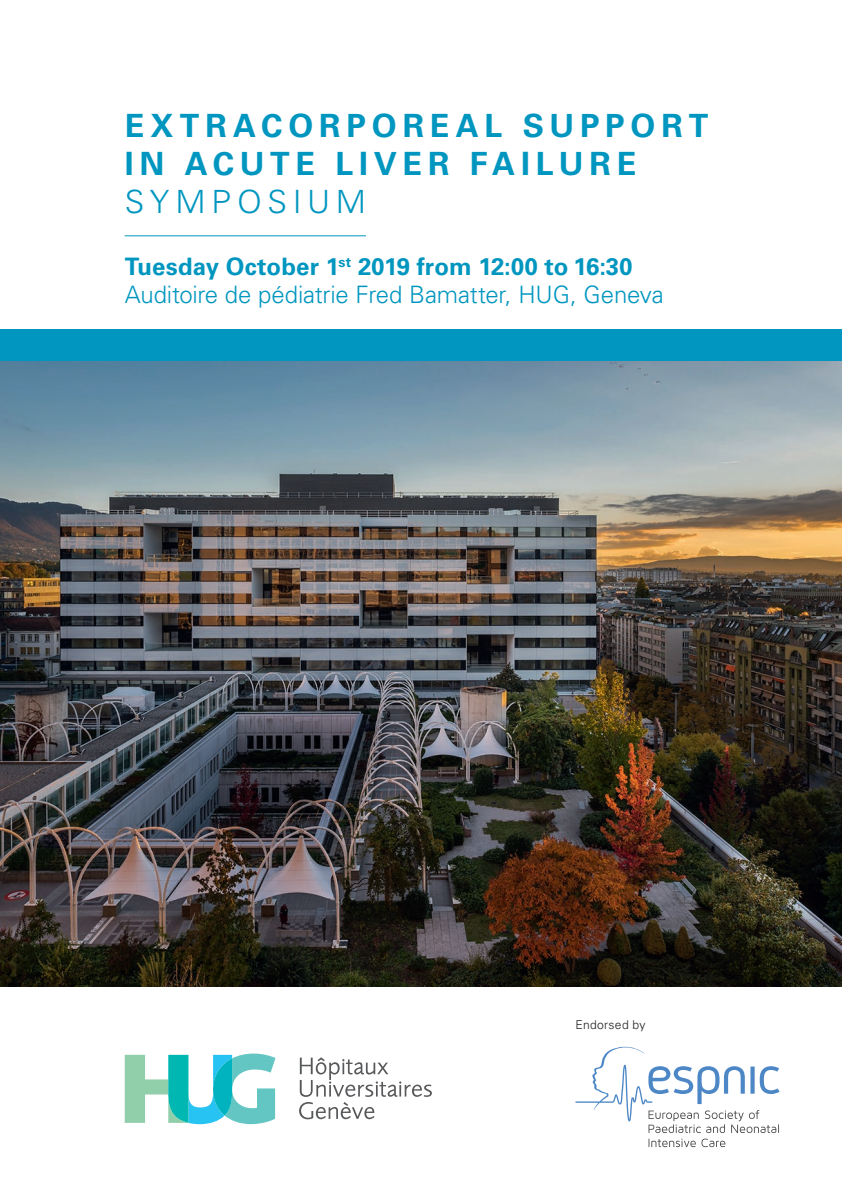
<style>
.page{position:relative;width:842px;height:1191px;background:#fff}
.page>*{position:absolute;margin:0;border:0;box-sizing:border-box;transform-origin:0 0}
.t1{font:700 32px/38px "Univers LT Std";letter-spacing:.18em;color:#0096bf}
.t2{font:300 32px "Univers LT Std";letter-spacing:.175em;color:#0096bf}
.t3{font:300 24px/28px "Univers LT Std";letter-spacing:-.01em;color:#0096bf}
.t4{font:300 12.2px "Univers LT Std";letter-spacing:.025em;color:#231f20}
.s1{font-weight:700}
</style>
<div class="page">
<img style="left:0;top:360px;width:842px;height:626px">
<div style="left:0;top:329px;width:842px;height:31px;background:#0096bf"></div>
<hr style="left:125px;top:235px;width:241px;height:1px;background:#0096bf">
<svg style="left:125px;top:1053px;width:150px;height:71px"></svg>
<svg style="left:299px;top:1057px;width:133px;height:62px"></svg>
<svg style="left:575px;top:1046px;width:205px;height:101px"></svg>
<h1 class="t1" style="left:125px;top:107px;width:585px">EXTRACORPOREAL SUPPORT<br>IN ACUTE LIVER FAILURE</h1>
<h1 class="t2" style="left:125px;top:182px;width:243px">SYMPOSIUM</h1>
<p class="t3" style="left:125px;top:252px;width:540px"><span class="s1">Tuesday October 1</span><sup>st</sup> <span class="s1">2019 from 12:00 to 16:30<br></span>Auditoire de pédiatrie Fred Bamatter, HUG, Geneva</p>
<p class="t4" style="left:575px;top:1017px;width:72px">Endorsed by</p>
</div>
